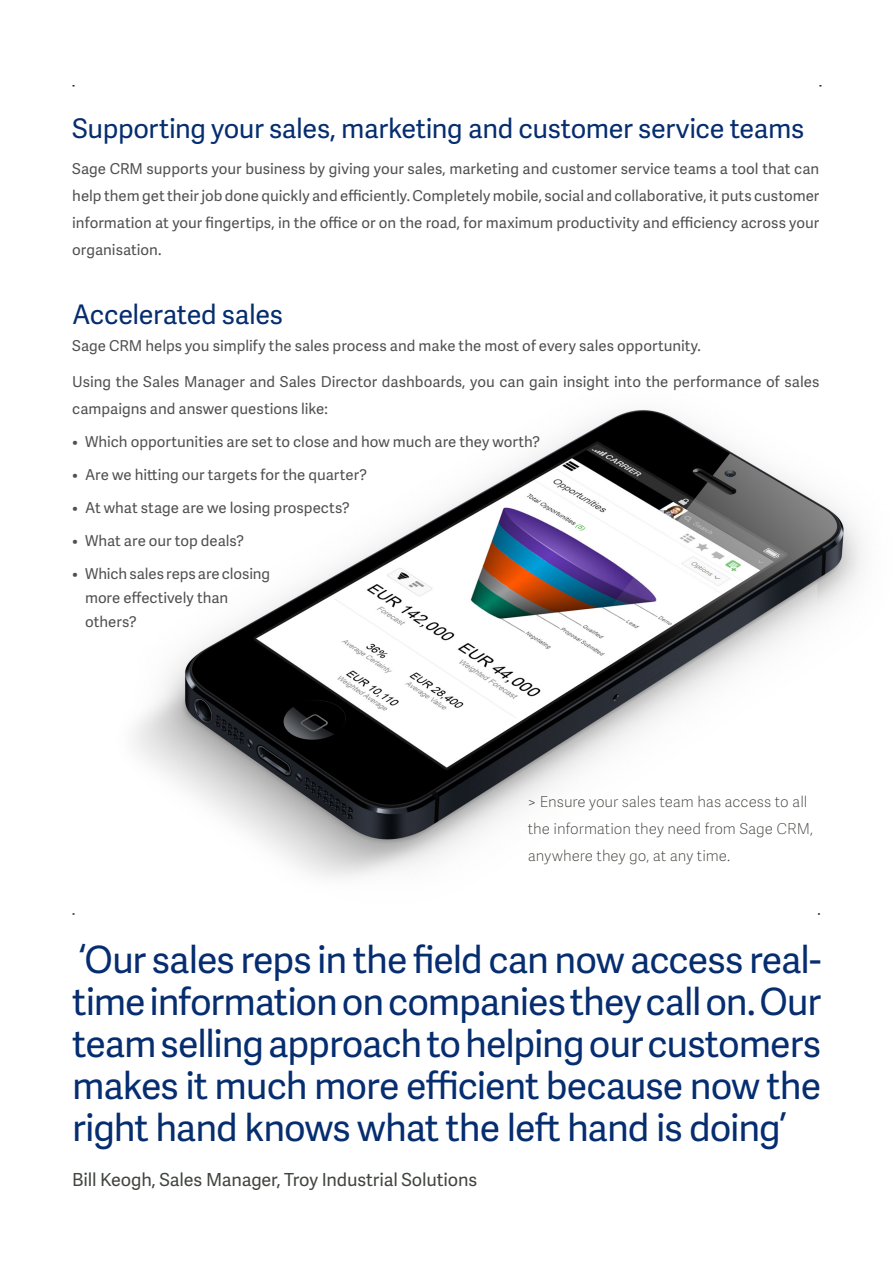
<style>
.page{position:relative;width:893px;height:1263px;background:#fff}
.page>*{position:absolute;margin:0;border:0;box-sizing:border-box;transform-origin:0 0}
.Headline_Text_Sage_G{font:37.5px/42px "Adelle Sans SAGE";letter-spacing:-.025em;color:#052d6f;text-align:justify}
.Body_text_Grey{font:27px "Adelle Sans SAGE";letter-spacing:-.015em;color:#052d6f}
._05__Header_Text{font:27px "Adelle Sans SAGE";letter-spacing:-.015em;color:#052d6f}
.Body_text_Grey-2{font:18px "Adelle Sans SAGE";letter-spacing:-.01em;color:#40453d}
.Body_text_Grey-3{font:15px/27px "Adelle Sans SAGE";color:#505052}
._08__Captions{font:15px/27px "Adelle Sans SAGE Th";color:#40453d}
</style>
<div class="page">
<img style="left:134px;top:410px;width:729px;height:505px">
<p class="Body_text_Grey" style="left:72px;top:109px;width:733px">Supporting your sales, marketing and customer service teams</p>
<p class="Body_text_Grey-3" style="left:72px;top:155px;width:749px;text-align:justify">Sage CRM supports your business by giving your sales, marketing and customer service teams a tool that can help them get their job done quickly and efficiently. Completely mobile, social and collaborative, it puts customer information at your fingertips, in the office or on the road, for maximum productivity and efficiency across your organisation.</p>
<p class="_05__Header_Text" style="left:72px;top:295px;width:212px">Accelerated sales</p>
<p class="Body_text_Grey-3" style="left:72px;top:332px;width:630px">Sage CRM helps you simplify the sales process and make the most of every sales opportunity.</p>
<p class="Body_text_Grey-3" style="left:72px;top:368px;width:749px">Using the Sales Manager and Sales Director dashboards, you can gain insight into the performance of sales campaigns and answer questions like:</p>
<p class="Body_text_Grey-3" style="left:72px;top:428px;width:469px">• Which opportunities are set to close and how much are they worth?</p>
<p class="Body_text_Grey-3" style="left:72px;top:461px;width:296px">• Are we hitting our targets for the quarter?</p>
<p class="Body_text_Grey-3" style="left:72px;top:494px;width:279px">• At what stage are we losing prospects?</p>
<p class="Body_text_Grey-3" style="left:72px;top:527px;width:173px">• What are our top deals?</p>
<p class="Body_text_Grey-3" style="left:85px;top:561px;width:187px;line-height:24px;text-indent:-13px">• Which sales reps are closing more effectively than others?</p>
<p class="_08__Captions" style="left:528px;top:787px;width:287px">&gt; Ensure your sales team has access to all the information they need from Sage CRM, anywhere they go, at any time.</p>
<p class="Headline_Text_Sage_G" style="left:72px;top:938px;width:750px">‘Our sales reps in the field can now access real&shy;time information on companies they call on. Our team selling approach to helping our customers makes it much more efficient because now the right hand knows what the left hand is doing’</p>
<p class="Body_text_Grey-2" style="left:72px;top:1167px;width:406px">Bill Keogh, Sales Manager, Troy Industrial Solutions</p>
</div>
